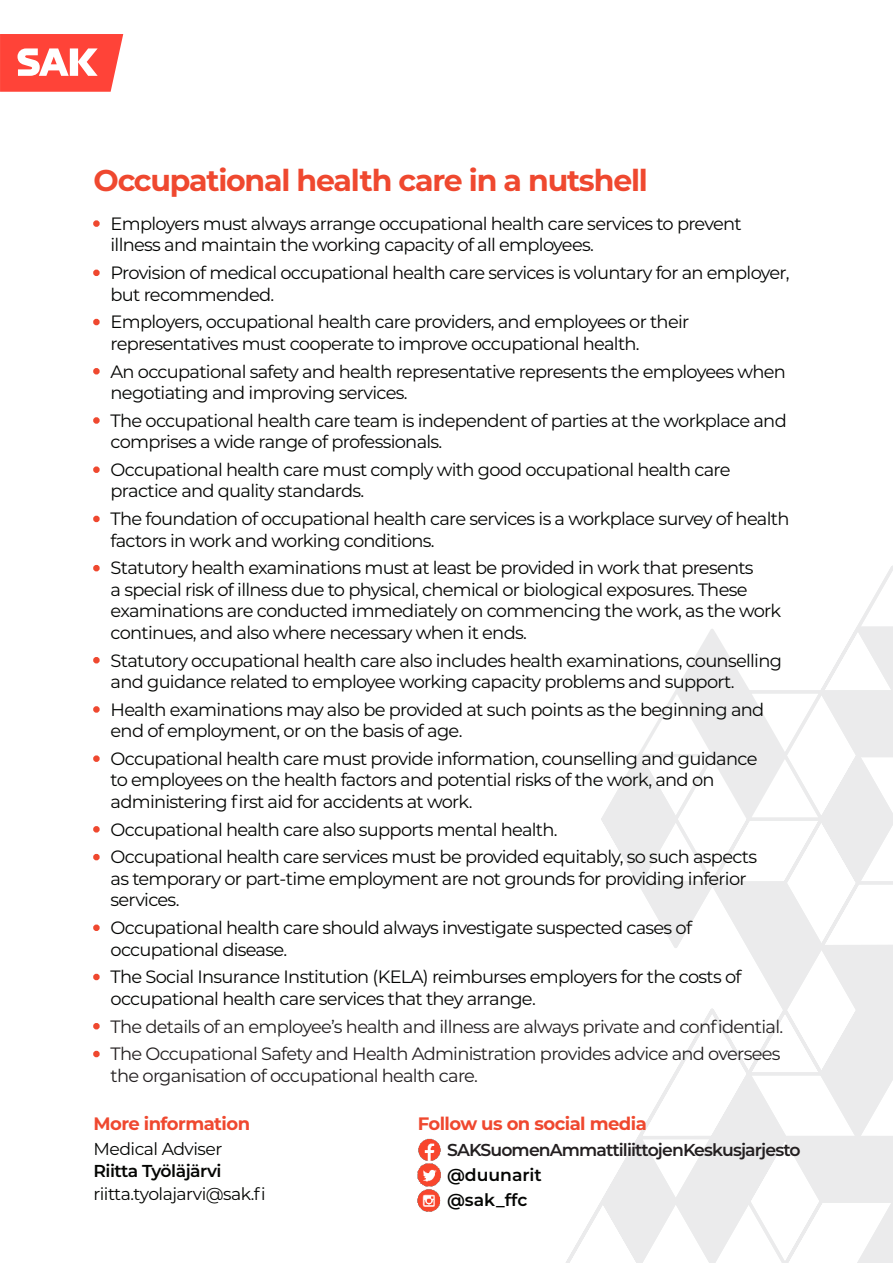
<style>
.page{position:relative;width:893px;height:1263px;background:#fff}
.page>*{position:absolute;margin:0;border:0;box-sizing:border-box;transform-origin:0 0}
.t1{font:700 30px "Montserrat";letter-spacing:-.04em;color:#ef482f}
.t2{font:700 18px "Montserrat";letter-spacing:-.03em;color:#ef482f}
.t3{font:17.85px/21.5px "Montserrat";letter-spacing:-.04em;color:#040503}
.t4{font:17.85px/21.5px "Montserrat";letter-spacing:-.04em;color:#231f20}
.t5{font:600 17.25px "Montserrat";letter-spacing:-.05em;color:#231f20}
.t6{font:17.25px "Montserrat";letter-spacing:-.03em;color:#040503}
.t7{font:600 17.25px "Montserrat";letter-spacing:-.03em;color:#040503}
.t8{font:600 17.25px "Montserrat";color:#040503}
.s1{font-weight:700;color:#ef482f}
</style>
<div class="page">
<svg style="left:566px;top:565px;width:327px;height:698px"></svg>
<svg style="left:634px;top:624px;width:259px;height:639px"></svg>
<svg style="left:0;top:34px;width:123px;height:58px"></svg>
<img style="left:418px;top:1163px;width:23px;height:23px">
<img style="left:418px;top:1189px;width:23px;height:23px">
<img style="left:418px;top:1138px;width:23px;height:23px">
<p class="t1" style="left:94px;top:158px;width:556px">Occupational health care in a nutshell</p>
<p class="t3" style="left:111px;top:212px;width:633px;text-indent:-17px"><span class="s1">·</span> Employers must always arrange occupational health care services to prevent illness and maintain the working capacity of all employees.</p>
<p class="t3" style="left:111px;top:261px;width:681px;text-indent:-17px"><span class="s1">·</span> Provision of medical occupational health care services is voluntary for an employer, but recommended.</p>
<p class="t3" style="left:111px;top:311px;width:580px;text-indent:-17px"><span class="s1">·</span> Employers, occupational health care providers, and employees or their representatives must cooperate to improve occupational health.</p>
<p class="t3" style="left:111px;top:360px;width:677px;text-indent:-17px"><span class="s1">·</span> An occupational safety and health representative represents the employees when negotiating and improving services.</p>
<p class="t3" style="left:111px;top:409px;width:678px;text-indent:-17px"><span class="s1">·</span> The occupational health care team is independent of parties at the workplace and comprises a wide range of professionals.</p>
<p class="t3" style="left:111px;top:458px;width:621px;text-indent:-17px"><span class="s1">·</span> Occupational health care must comply with good occupational health care practice and quality standards.</p>
<p class="t3" style="left:111px;top:507px;width:680px;text-indent:-17px"><span class="s1">·</span> The foundation of occupational health care services is a workplace survey of health factors in work and working conditions.</p>
<p class="t3" style="left:111px;top:557px;width:672px;text-indent:-17px"><span class="s1">·</span> Statutory health examinations must at least be provided in work that presents<br>a special risk of illness due to physical, chemical or biological exposures. These examinations are conducted immediately on commencing the work, as the work continues, and also where necessary when it ends.</p>
<p class="t3" style="left:111px;top:649px;width:673px;text-indent:-17px"><span class="s1">·</span> Statutory occupational health care also includes health examinations, counselling and guidance related to employee working capacity problems and support.</p>
<p class="t3" style="left:111px;top:698px;width:655px;text-indent:-17px"><span class="s1">·</span> Health examinations may also be provided at such points as the beginning and end of employment, or on the basis of age.</p>
<p class="t3" style="left:111px;top:747px;width:648px;text-indent:-17px"><span class="s1">·</span> Occupational health care must provide information, counselling and guidance to employees on the health factors and potential risks of the work, and on administering first aid for accidents at work.</p>
<p class="t3" style="left:94px;top:818px;width:466px"><span class="s1">·</span> Occupational health care also supports mental health.</p>
<p class="t3" style="left:111px;top:846px;width:648px;text-indent:-17px"><span class="s1">·</span> Occupational health care services must be provided equitably, so such aspects as temporary or part-time employment are not grounds for providing inferior services.</p>
<p class="t3" style="left:111px;top:916px;width:583px;text-indent:-17px"><span class="s1">·</span> Occupational health care should always investigate suspected cases of occupational disease.</p>
<p class="t3" style="left:111px;top:966px;width:632px;text-indent:-17px"><span class="s1">·</span> The Social Insurance Institution (KELA) reimburses employers for the costs of occupational health care services that they arrange.</p>
<p class="t4" style="left:94px;top:1015px;width:691px"><span class="s1">·</span> The details of an employee’s health and illness are always private and confidential.</p>
<p class="t4" style="left:111px;top:1043px;width:671px;text-indent:-17px"><span class="s1">·</span> The Occupational Safety and Health Administration provides advice and oversees the organisation of occupational health care.</p>
<p class="t2" style="left:94px;top:1110px;width:158px">More information</p>
<p class="t6" style="left:94px;top:1137px;width:130px">Medical Adviser</p>
<p class="t7" style="left:94px;top:1159px;width:130px">Riitta Työläjärvi</p>
<p class="t6" style="left:94px;top:1182px;width:174px">riitta.tyolajarvi@sak.fi</p>
<p class="t2" style="left:418px;top:1110px;width:231px">Follow us on social media</p>
<p class="t5" style="left:447px;top:1137px;width:355px">SAKSuomenAmmattiliittojenKeskusjarjesto</p>
<p class="t8" style="left:447px;top:1163px;width:96px">@duunarit</p>
<p class="t7" style="left:447px;top:1188px;width:82px">@sak_ffc</p>
</div>
